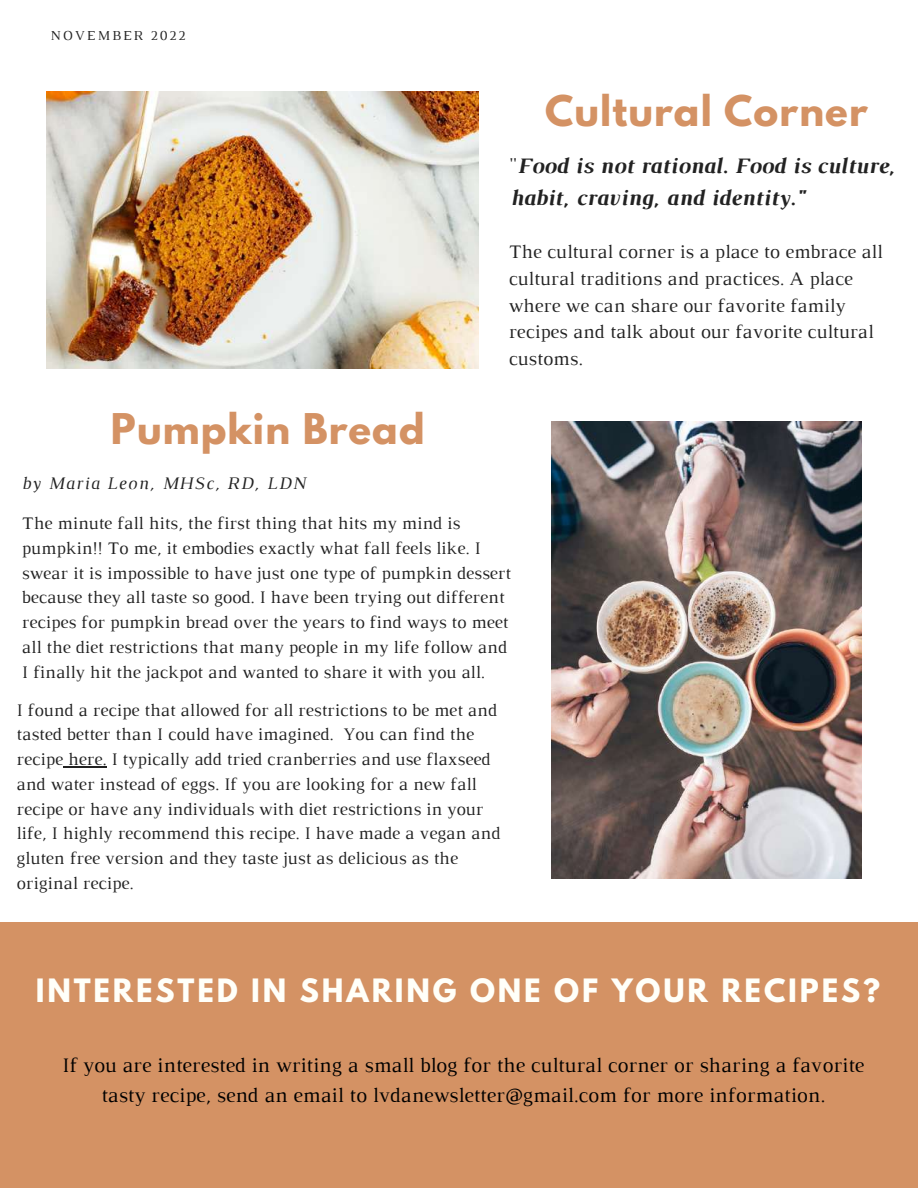
<style>
.page{position:relative;width:918px;height:1188px;background:#fff}
.page>*{position:absolute;margin:0;border:0;box-sizing:border-box;transform-origin:0 0}
.t1{font:700 37.5px "League Spartan";letter-spacing:.03em;color:#d49264}
.t2{font:700 28.5px "League Spartan";letter-spacing:.1em;color:#fffff9}
.t3{font:italic 700 22.5px/31.2px "Luthier";color:#222}
.t4{font:21px/29.2px "Luthier";color:#000;text-align:center}
.t5{font:19.5px/26.8px "Luthier";color:#222}
.t6{font:18px/24.8px "Luthier";color:#222}
.t7{font:italic 18px "Luthier";letter-spacing:.07em;color:#222}
.t8{font:13.95px "Luthier";letter-spacing:.14em;color:#222}
.s1{font-weight:400;font-style:normal}
</style>
<div class="page">
<div style="left:0;top:922px;width:918px;height:266px;background:#d49264"></div>
<img style="left:551px;top:422px;width:311px;height:456px">
<img style="left:46px;top:92px;width:432px;height:277px">
<hr style="left:63px;top:766px;width:43px;height:1px;background:#222">
<p class="t8" style="left:51px;top:30px;width:137px">NOVEMBER 2022</p>
<h1 class="t1" style="left:111px;top:410px;width:315px">Pumpkin Bread</h1>
<p class="t7" style="left:22px;top:476px;width:285px">by Maria Leon, MHSc, RD, LDN</p>
<h1 class="t1" style="left:545px;top:92px;width:324px">Cultural Corner</h1>
<p class="t3" style="left:509px;top:152px;width:387px"><span class="s1">"</span>Food is not rational. Food is culture, habit, craving, and identity."</p>
<p class="t5" style="left:509px;top:240px;width:375px">The cultural corner is a place to embrace all cultural traditions and practices. A place where we can share our favorite family recipes and talk about our favorite cultural customs.</p>
<p class="t6" style="left:22px;top:512px;width:491px">The minute fall hits, the first thing that hits my mind is pumpkin!! To me, it embodies exactly what fall feels like. I swear it is impossible to have just one type of pumpkin dessert because they all taste so good. I have been trying out different recipes for pumpkin bread over the years to find ways to meet all the diet restrictions that many people in my life follow and I finally hit the jackpot and wanted to share it with you all.</p>
<p class="t6" style="left:17px;top:699px;width:485px">I found a recipe that allowed for all restrictions to be met and tasted better than I could have imagined. You can find the recipe here. I typically add tried cranberries and use flaxseed and water instead of eggs. If you are looking for a new fall recipe or have any individuals with diet restrictions in your life, I highly recommend this recipe. I have made a vegan and gluten free version and they taste just as delicious as the original recipe.</p>
<h2 class="t2" style="left:36px;top:976px;width:846px">INTERESTED IN SHARING ONE OF YOUR RECIPES?</h2>
<p class="t4" style="left:62px;top:1052px;width:804px">If you are interested in writing a small blog for the cultural corner or sharing a favorite tasty recipe, send an email to lvdanewsletter@gmail.com for more information.</p>
</div>
